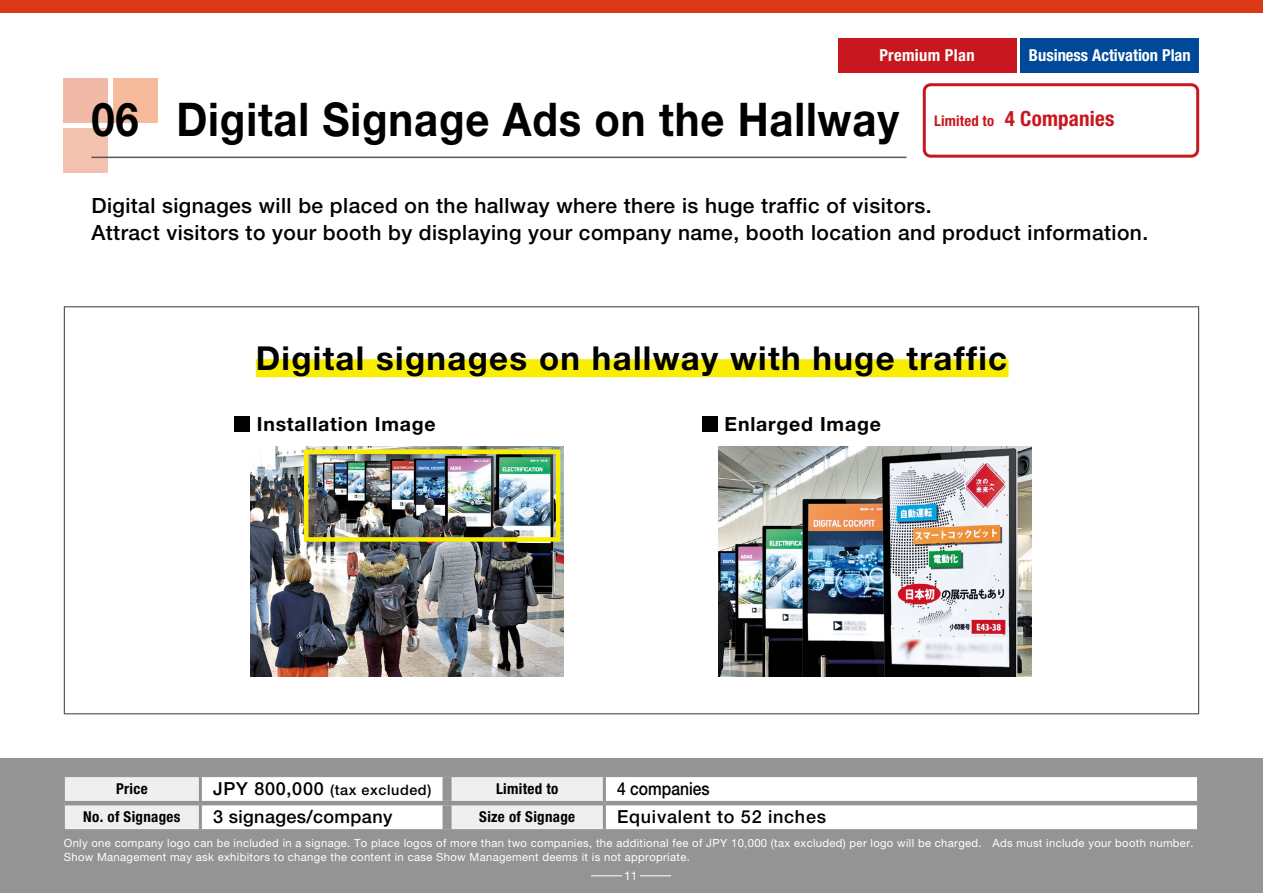
<style>
.page{position:relative;width:1263px;height:893px;background:#fff}
.page>*{position:absolute;margin:0;border:0;box-sizing:border-box;transform-origin:0 0}
.t1{font:700 46.5px "Helvetica Neue LT Std";letter-spacing:.02em;color:#000;scale:.9 1}
.t2{font:700 33px "Helvetica Neue LT Std";letter-spacing:.04em;color:#000}
.t3{font:500 21px/27px "Helvetica Neue LT Std";letter-spacing:.02em;color:#000}
.t4{font:700 condensed 21px "Helvetica Neue LT Std";letter-spacing:.01em;color:#c8171e}
.t5{font:700 19.5px "Helvetica Neue LT Std";letter-spacing:.04em;color:#000}
.t6{font:500 18px "Helvetica Neue LT Std";letter-spacing:.04em;color:#000}
.t7{font:500 18px "Helvetica Neue LT Std";letter-spacing:.02em;color:#000}
.t8{font:500 18px "Helvetica Neue LT Std";color:#000;scale:.87 1}
.t9{font:700 condensed 16.5px "Helvetica Neue LT Std";color:#fff}
.t10{font:700 condensed 16.5px "Helvetica Neue LT Std";letter-spacing:.02em;color:#fff}
.t11{font:700 condensed 15px "Helvetica Neue LT Std";letter-spacing:.02em;color:#000}
.t12{font:500 14.4px "Helvetica Neue LT Std";letter-spacing:.04em;color:#000}
.t13{font:12px "Helvetica Neue LT Std";color:#fff}
.t14{font:11.25px/13.5px "Helvetica Neue LT Std";letter-spacing:.03em;color:#fff}
.s1{font-size:14.7px}
.s2{font-size:18px}
</style>
<div class="page">
<div style="left:0;top:0;width:1263px;height:13px;background:#da3916"></div>
<div style="left:113px;top:79px;width:44px;height:44px;background:#f6bb9c"></div>
<div style="left:64px;top:79px;width:44px;height:44px;background:#f1baa8"></div>
<div style="left:64px;top:128px;width:44px;height:44px;background:#f2c2af"></div>
<div style="left:0;top:758px;width:1263px;height:135px;background:#949495"></div>
<hr style="left:591px;top:875px;width:31px;height:1px;background:#fff">
<hr style="left:640px;top:875px;width:31px;height:1px;background:#fff">
<div style="left:1020px;top:38px;width:179px;height:34px;background:#004998"></div>
<div style="left:838px;top:38px;width:178px;height:34px;background:#c8171e"></div>
<hr style="left:91px;top:157px;width:815px;height:1px;background:#5a5757">
<div style="left:256px;top:359px;width:752px;height:18px;background:#faee00"></div>
<div style="left:606px;top:777px;width:591px;height:52px;background:#fff"></div>
<svg style="left:64px;top:777px;width:539px;height:52px;background:#f4f4f4"></svg>
<div style="left:442px;top:777px;width:9px;height:24px;background:#949495"></div>
<div style="left:442px;top:805px;width:9px;height:24px;background:#949495"></div>
<hr style="left:65px;top:801px;width:134px;height:4px;background:#949495">
<hr style="left:202px;top:801px;width:245px;height:4px;background:#949495">
<hr style="left:447px;top:801px;width:156px;height:4px;background:#949495">
<hr style="left:606px;top:801px;width:591px;height:4px;background:#949495">
<hr style="left:199px;top:777px;width:3px;height:26px;background:#949495">
<hr style="left:199px;top:803px;width:3px;height:26px;background:#949495">
<div style="left:923px;top:83px;width:276px;height:75px;border:3px solid #c8171e;border-radius:6px"></div>
<img style="left:251px;top:446px;width:312px;height:230px">
<img style="left:719px;top:446px;width:312px;height:230px">
<div style="left:304px;top:449px;width:256px;height:93px;border:4px solid #faee00"></div>
<div style="left:234px;top:416px;width:16px;height:16px;background:#000"></div>
<div style="left:702px;top:416px;width:16px;height:16px;background:#000"></div>
<h3 class="t10" style="left:879px;top:45px;width:97px">Premium Plan</h3>
<h3 class="t9" style="left:1029px;top:45px;width:163px">Business Activation Plan</h3>
<h1 class="t1" style="left:91px;top:91px;width:899px">06 Digital Signage Ads on the Hallway</h1>
<h3 class="t4" style="left:934px;top:106px;width:182px"><span class="s1">Limited to</span> 4 Companies</h3>
<h3 class="t3" style="left:91px;top:192px;width:1058px">Digital signages will be placed on the hallway where there is huge traffic of visitors.<br>Attract visitors to your booth by displaying your company name, booth location and product information.</h3>
<h2 class="t2" style="left:256px;top:337px;width:753px">Digital signages on hallway with huge traffic</h2>
<h3 class="t5" style="left:257px;top:412px;width:180px">Installation Image</h3>
<h3 class="t5" style="left:725px;top:412px;width:158px">Enlarged Image</h3>
<h3 class="t11" style="left:116px;top:779px;width:33px">Price</h3>
<p class="t12" style="left:213px;top:781px;width:220px"><span class="s2">JPY 800,000</span> (tax excluded)</p>
<h3 class="t11" style="left:496px;top:779px;width:64px">Limited to</h3>
<h3 class="t8" style="left:617px;top:778px;width:108px">4 companies</h3>
<h3 class="t11" style="left:83px;top:808px;width:99px">No. of Signages</h3>
<h3 class="t7" style="left:213px;top:806px;width:181px">3 signages/company</h3>
<h3 class="t11" style="left:479px;top:808px;width:97px">Size of Signage</h3>
<h3 class="t6" style="left:617px;top:806px;width:210px">Equivalent to 52 inches</h3>
<p class="t14" style="left:64px;top:836px;width:1131px">Only one company logo can be included in a signage. To place logos of more than two companies, the additional fee of JPY 10,000 (tax excluded) per logo will be charged. Ads must include your booth number.<br>Show Management may ask exhibitors to change the content in case Show Management deems it is not appropriate.</p>
<p class="t13" style="left:624px;top:868px;width:15px">11</p>
</div>
